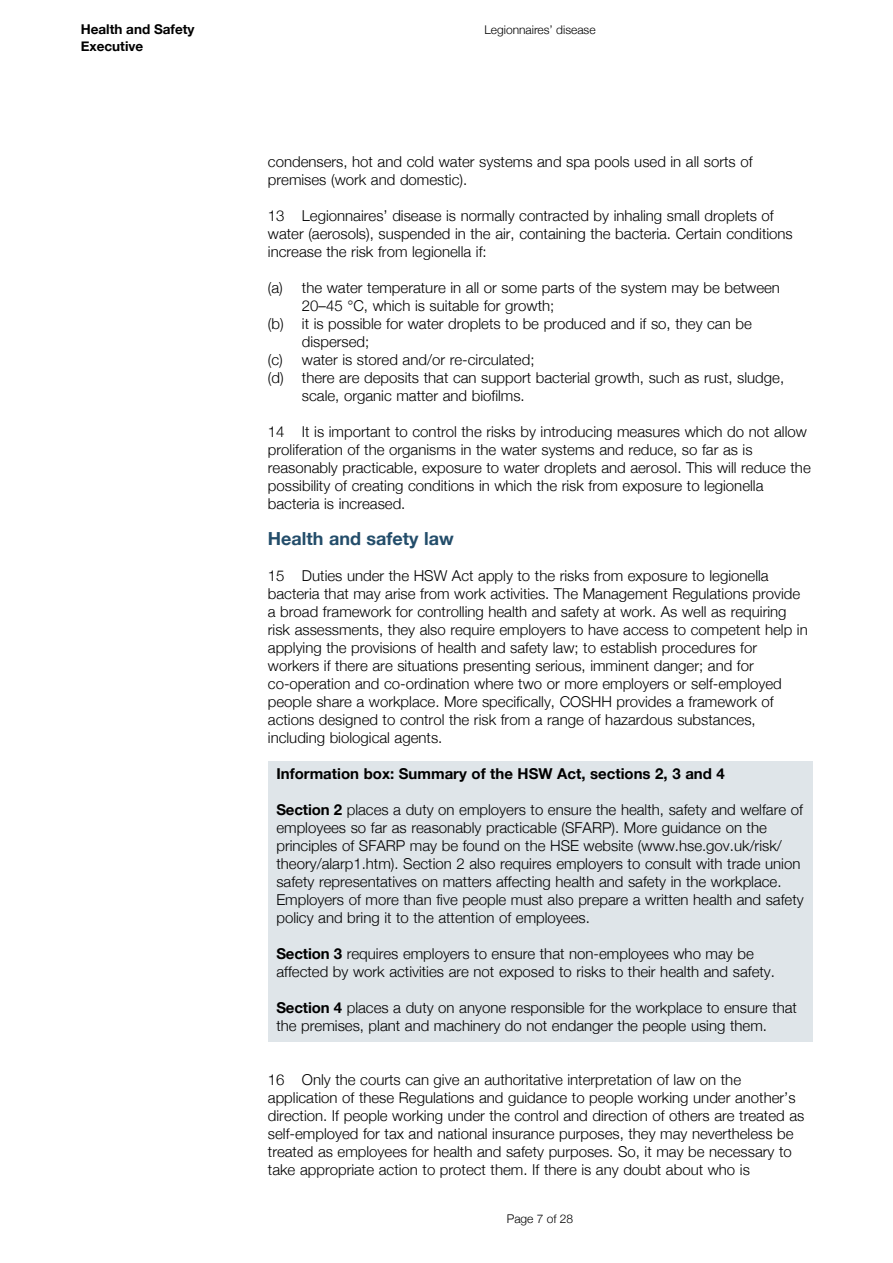
<style>
.page{position:relative;width:893px;height:1263px;background:#fff}
.page>*{position:absolute;margin:0;border:0;box-sizing:border-box;transform-origin:0 0}
.t1{font:700 18px "Helvetica Neue";color:#234d6a}
.t2{font:300 15px/18px "Helvetica Neue";color:#000}
.Bold_Head{font:700 15px "Helvetica Neue";color:#000}
.t3{font:700 13.5px/16.5px "Helvetica Neue";color:#000}
.t4{font:300 12px "Helvetica Neue";color:#000}
.s1{font-weight:700}
</style>
<div class="page">
<div style="left:268px;top:761px;width:544px;height:281px;background:#dfe5e9"></div>
<p class="t3" style="left:81px;top:22px;width:115px">Health and Safety<br>Executive</p>
<p class="t4" style="left:484px;top:20px;width:113px">Legionnaires’ disease</p>
<p class="t2" style="left:268px;top:152px;width:486px">condensers, hot and cold water systems and spa pools used in all sorts of premises (work and domestic).</p>
<p class="t2" style="left:268px;top:206px;width:526px">13 Legionnaires’ disease is normally contracted by inhaling small droplets of water (aerosols), suspended in the air, containing the bacteria. Certain conditions increase the risk from legionella if:</p>
<p class="t2" style="left:302px;top:278px;width:480px;text-indent:-34px">(a) the water temperature in all or some parts of the system may be between<br>20–45 °C, which is suitable for growth;</p>
<p class="t2" style="left:302px;top:314px;width:451px;text-indent:-34px">(b) it is possible for water droplets to be produced and if so, they can be dispersed;</p>
<p class="t2" style="left:268px;top:350px;width:268px">(c) water is stored and/or re-circulated;</p>
<p class="t2" style="left:302px;top:368px;width:484px;text-indent:-34px">(d) there are deposits that can support bacterial growth, such as rust, sludge, scale, organic matter and biofilms.</p>
<p class="t2" style="left:268px;top:422px;width:544px">14 It is important to control the risks by introducing measures which do not allow proliferation of the organisms in the water systems and reduce, so far as is reasonably practicable, exposure to water droplets and aerosol. This will reduce the possibility of creating conditions in which the risk from exposure to legionella bacteria is increased.</p>
<h2 class="t1" style="left:268px;top:524px;width:187px">Health and safety law</h2>
<p class="t2" style="left:268px;top:566px;width:541px">15 Duties under the HSW Act apply to the risks from exposure to legionella bacteria that may arise from work activities. The Management Regulations provide a broad framework for controlling health and safety at work. As well as requiring risk assessments, they also require employers to have access to competent help in applying the provisions of health and safety law; to establish procedures for workers if there are situations presenting serious, imminent danger; and for co-operation and co-ordination where two or more employers or self-employed people share a workplace. More specifically, COSHH provides a framework of actions designed to control the risk from a range of hazardous substances, including biological agents.</p>
<p class="Bold_Head" style="left:276px;top:762px;width:450px">Information box: Summary of the HSW Act, sections 2, 3 and 4</p>
<p class="t2" style="left:276px;top:800px;width:529px"><span class="s1">Section 2</span> places a duty on employers to ensure the health, safety and welfare of employees so far as reasonably practicable (SFARP). More guidance on the principles of SFARP may be found on the HSE website (www.hse.gov.uk/risk/ theory/alarp1.htm). Section 2 also requires employers to consult with trade union safety representatives on matters affecting health and safety in the workplace.<br>Employers of more than five people must also prepare a written health and safety policy and bring it to the attention of employees.</p>
<p class="t2" style="left:276px;top:944px;width:500px"><span class="s1">Section 3</span> requires employers to ensure that non-employees who may be affected by work activities are not exposed to risks to their health and safety.</p>
<p class="t2" style="left:276px;top:998px;width:522px"><span class="s1">Section 4</span> places a duty on anyone responsible for the workplace to ensure that the premises, plant and machinery do not endanger the people using them.</p>
<p class="t2" style="left:268px;top:1070px;width:538px">16 Only the courts can give an authoritative interpretation of law on the application of these Regulations and guidance to people working under another’s direction. If people working under the control and direction of others are treated as self-employed for tax and national insurance purposes, they may nevertheless be treated as employees for health and safety purposes. So, it may be necessary to take appropriate action to protect them. If there is any doubt about who is</p>
<p class="t4" style="left:507px;top:1208px;width:68px">Page 7 of 28</p>
</div>
